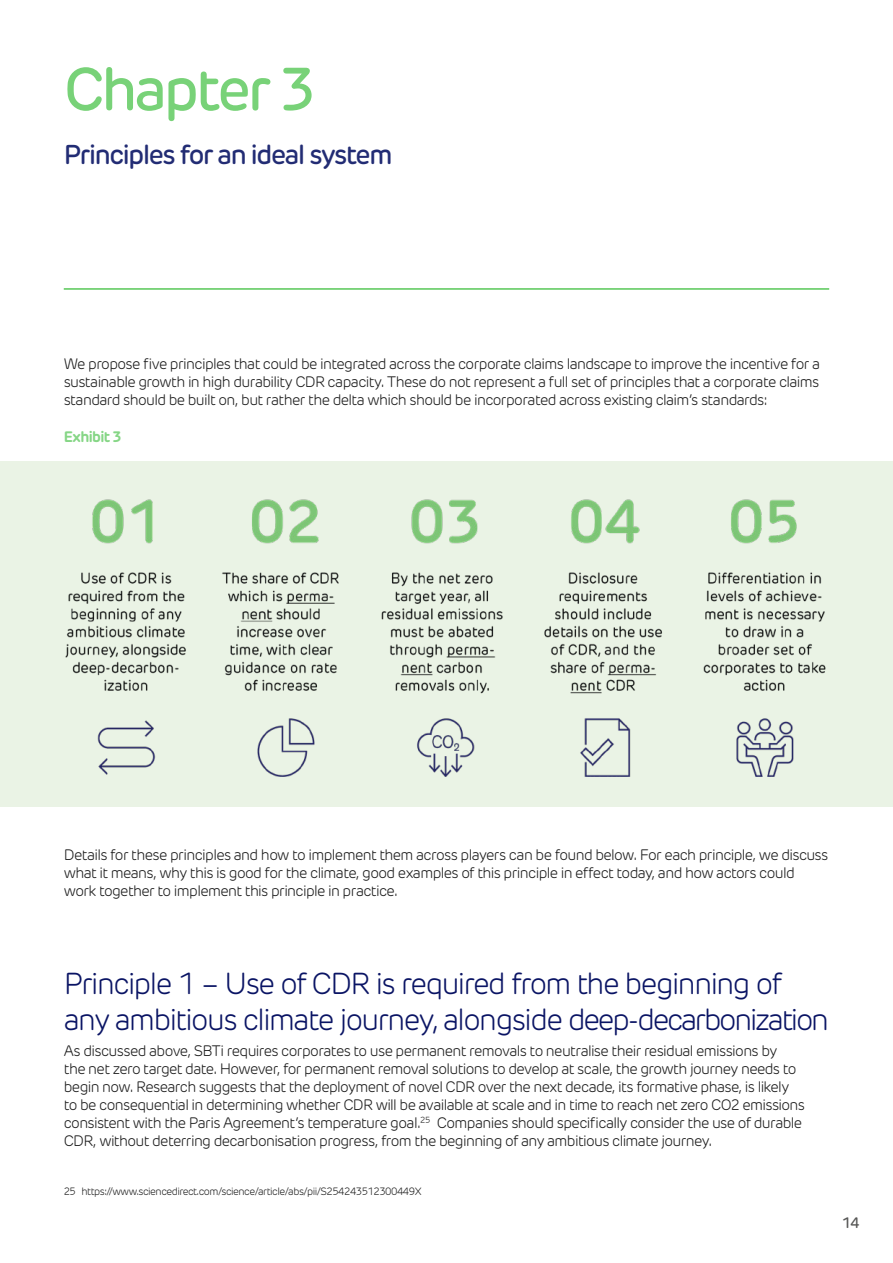
<style>
.page{position:relative;width:893px;height:1263px;background:#fff}
.page>*{position:absolute;margin:0;border:0;box-sizing:border-box;transform-origin:0 0}
.Cover_title{font:500 60px "New Rubrik";letter-spacing:-.05em;color:#78d278}
.Large_quotation{font:300 30px/36px "New Rubrik";letter-spacing:-.05em;color:#0a1464}
.Inquiry_question_heading{font:500 27px "New Rubrik";letter-spacing:-.05em;color:#222c74}
.Paragraph_1{font:300 15px/18px "New Rubrik";letter-spacing:-.04em;color:#1a1a1a}
.Paragraph_1-2{font:700 15px "New Rubrik";letter-spacing:-.04em;color:#86d686}
.t1{font:500 15px "New Rubrik";color:#575756}
.Paragraph_Style_1{font:300 10.5px "New Rubrik";letter-spacing:-.05em;color:#1a1a1a}
</style>
<div class="page">
<hr style="left:64px;top:288px;width:765px;height:2px;background:#78d278">
<div style="left:0;top:461px;width:893px;height:345px;background:#eaf3e5"></div>
<img style="left:65px;top:499px;width:761px;height:277px">
<p class="Cover_title" style="left:64px;top:52px;width:254px">Chapter 3</p>
<p class="Inquiry_question_heading" style="left:64px;top:138px;width:330px">Principles for an ideal system</p>
<p class="Paragraph_1" style="left:64px;top:355px;width:758px;text-align:justify">We propose five principles that could be integrated across the corporate claims landscape to improve the incentive for a sustainable growth in high durability CDR capacity. These do not represent a full set of principles that a corporate claims standard should be built on, but rather the delta which should be incorporated across existing claim’s standards:</p>
<p class="Paragraph_1-2" style="left:64px;top:427px;width:59px">Exhibit 3</p>
<p class="Paragraph_1" style="left:64px;top:846px;width:766px">Details for these principles and how to implement them across players can be found below. For each principle, we discuss what it means, why this is good for the climate, good examples of this principle in effect today, and how actors could work together to implement this principle in practice.</p>
<p class="Large_quotation" style="left:64px;top:965px;width:767px">Principle 1 – Use of CDR is required from the beginning of any ambitious climate journey, alongside deep-decarbonization</p>
<p class="Paragraph_1" style="left:64px;top:1042px;width:743px">As discussed above, SBTi requires corporates to use permanent removals to neutralise their residual emissions by<br>the net zero target date. However, for permanent removal solutions to develop at scale, the growth journey needs to begin now. Research suggests that the deployment of novel CDR over the next decade, its formative phase, is likely to be consequential in determining whether CDR will be available at scale and in time to reach net zero CO2 emissions consistent with the Paris Agreement’s temperature goal.<sup>25</sup> Companies should specifically consider the use of durable CDR, without deterring decarbonisation progress, from the beginning of any ambitious climate journey.</p>
<p class="Paragraph_Style_1" style="left:64px;top:1185px;width:359px">25 https://www.sciencedirect.com/science/article/abs/pii/S254243512300449X</p>
<p class="t1" style="left:842px;top:1213px;width:19px">14</p>
</div>
